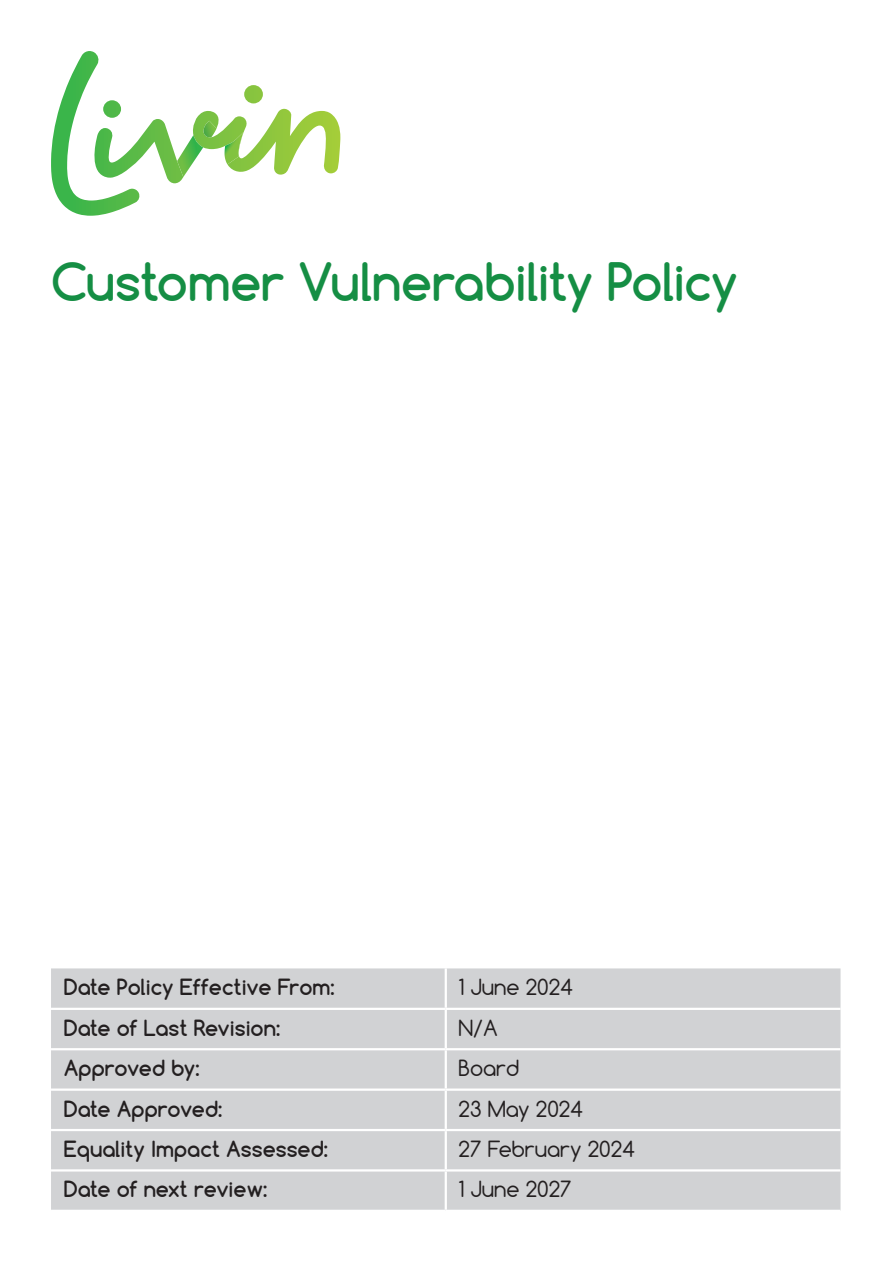
<style>
.page{position:relative;width:893px;height:1263px;background:#fff}
.page>*{position:absolute;margin:0;border:0;box-sizing:border-box;transform-origin:0 0}
.t1{font:700 49.8px "Comfortaa";letter-spacing:-.015em;color:#158e44}
.t2{font:700 21px "Comfortaa";color:#231f20}
.t3{font:21px "Comfortaa";color:#231f20}
</style>
<div class="page">
<svg style="left:51px;top:51px;width:228px;height:165px"></svg>
<img style="left:203px;top:121px;width:14px;height:16px">
<div style="left:51px;top:968px;width:789px;height:242px;background:#d1d2d4"></div>
<hr style="left:445px;top:968px;width:2px;height:40px;background:#fff">
<hr style="left:51px;top:1008px;width:395px;height:2px;background:#fff">
<hr style="left:446px;top:1008px;width:394px;height:2px;background:#fff">
<hr style="left:445px;top:1010px;width:2px;height:38px;background:#fff">
<hr style="left:51px;top:1048px;width:395px;height:2px;background:#fff">
<hr style="left:446px;top:1048px;width:394px;height:2px;background:#fff">
<hr style="left:445px;top:1050px;width:2px;height:38px;background:#fff">
<hr style="left:51px;top:1088px;width:395px;height:3px;background:#fff">
<hr style="left:446px;top:1088px;width:394px;height:3px;background:#fff">
<hr style="left:445px;top:1091px;width:2px;height:38px;background:#fff">
<hr style="left:51px;top:1129px;width:395px;height:2px;background:#fff">
<hr style="left:446px;top:1129px;width:394px;height:2px;background:#fff">
<hr style="left:445px;top:1131px;width:2px;height:38px;background:#fff">
<hr style="left:51px;top:1169px;width:395px;height:2px;background:#fff">
<hr style="left:446px;top:1169px;width:394px;height:2px;background:#fff">
<hr style="left:445px;top:1171px;width:2px;height:39px;background:#fff">
<p class="t1" style="left:51px;top:250px;width:688px">Customer Vulnerability Policy</p>
<p class="t2" style="left:64px;top:974px;width:272px">Date Policy Effective From:</p>
<p class="t3" style="left:458px;top:974px;width:116px">1 June 2024</p>
<p class="t2" style="left:64px;top:1014px;width:218px">Date of Last Revision:</p>
<p class="t3" style="left:458px;top:1014px;width:41px">N/A</p>
<p class="t2" style="left:64px;top:1055px;width:137px">Approved by:</p>
<p class="t3" style="left:458px;top:1055px;width:62px">Board</p>
<p class="t2" style="left:64px;top:1095px;width:160px">Date Approved:</p>
<p class="t3" style="left:458px;top:1095px;width:126px">23 May 2024</p>
<p class="t2" style="left:64px;top:1136px;width:266px">Equality Impact Assessed:</p>
<p class="t3" style="left:458px;top:1136px;width:178px">27 February 2024</p>
<p class="t2" style="left:64px;top:1176px;width:205px">Date of next review:</p>
<p class="t3" style="left:458px;top:1176px;width:115px">1 June 2027</p>
</div>
